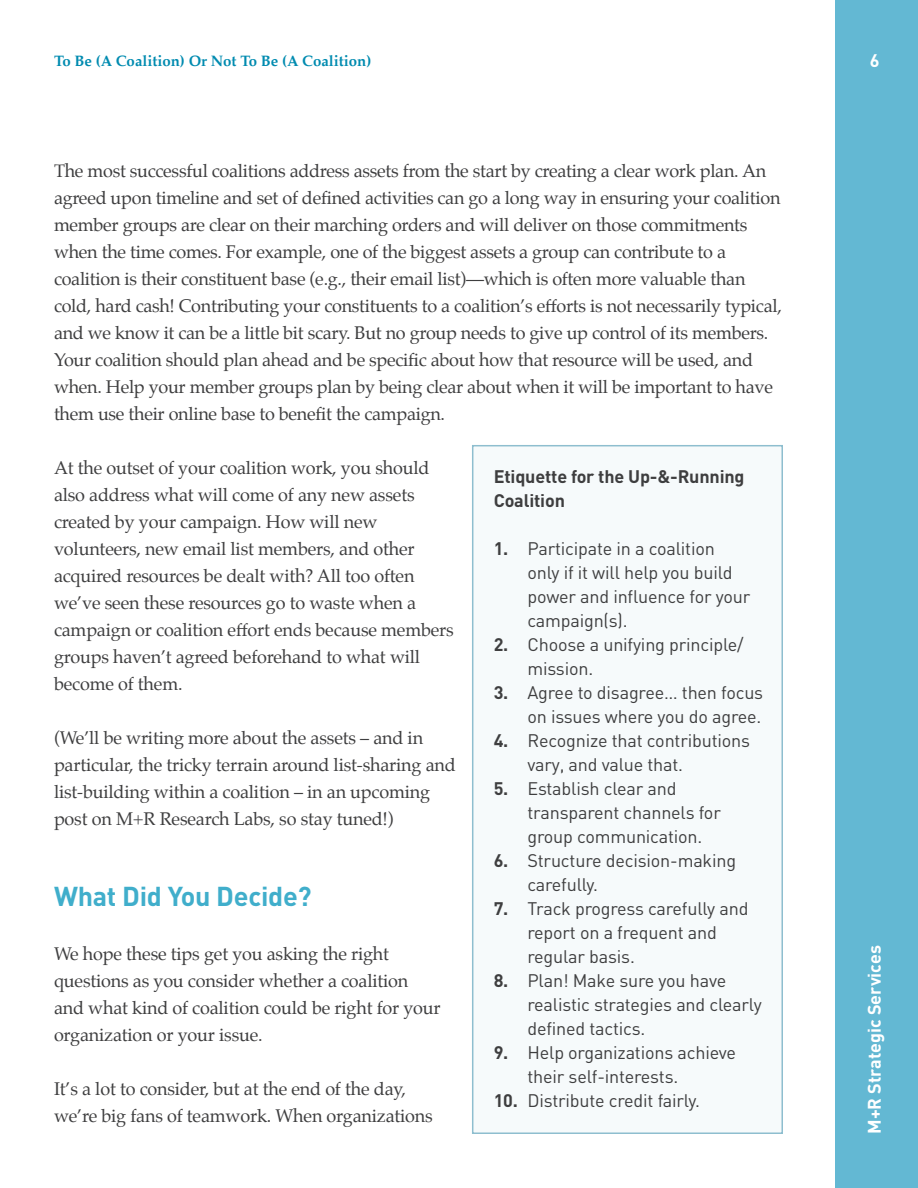
<style>
.page{position:relative;width:918px;height:1188px;background:#fff}
.page>*{position:absolute;margin:0;border:0;box-sizing:border-box;transform-origin:0 0}
.t1{font:700 27px "DIN";letter-spacing:-.01em;color:#40aecb}
.t2{font:18px/27px "Palatino";letter-spacing:-.015em;color:#3e3e3f}
.t3{font:18px/24px "DIN";letter-spacing:-.01em;color:#3e3e3f}
.t4{font:700 18px/24px "DIN";letter-spacing:-.01em;color:#3e3e3f}
.t5{font:700 18px "DIN";color:#fff}
.t6{font:700 15px "Palatino";color:#008bb0}
.s1{font-weight:700}
</style>
<div class="page">
<div style="left:835px;top:0;width:83px;height:1188px;background:#63b8d3"></div>
<div style="left:473px;top:446px;width:309px;height:687px;background:#f6fafb"></div>
<div style="left:472px;top:445px;width:311px;height:689px;border:2px solid #8ebecf"></div>
<p class="t6" style="left:54px;top:48px;width:319px">To Be (A Coalition) Or Not To Be (A Coalition)</p>
<p class="t5" style="left:870px;top:49px;width:11px">6</p>
<p class="t2" style="left:54px;top:157px;width:729px">The most successful coalitions address assets from the start by creating a clear work plan. An agreed upon timeline and set of defined activities can go a long way in ensuring your coalition member groups are clear on their marching orders and will deliver on those commitments when the time comes. For example, one of the biggest assets a group can contribute to a coalition is their constituent base (e.g., their email list)—which is often more valuable than cold, hard cash! Contributing your constituents to a coalition’s efforts is not necessarily typical, and we know it can be a little bit scary. But no group needs to give up control of its members.<br>Your coalition should plan ahead and be specific about how that resource will be used, and when. Help your member groups plan by being clear about when it will be important to have them use their online base to benefit the campaign.</p>
<p class="t2" style="left:54px;top:454px;width:401px">At the outset of your coalition work, you should also address what will come of any new assets created by your campaign. How will new volunteers, new email list members, and other acquired resources be dealt with? All too often we’ve seen these resources go to waste when a campaign or coalition effort ends because members groups haven’t agreed beforehand to what will become of them.</p>
<p class="t2" style="left:54px;top:724px;width:403px">(We’ll be writing more about the assets – and in particular, the tricky terrain around list-sharing and list-building within a coalition – in an upcoming post on M+R Research Labs, so stay tuned!)</p>
<p class="t4" style="left:494px;top:464px;width:252px">Etiquette for the Up-&amp;-Running<br>Coalition</p>
<p class="t3" style="left:527px;top:536px;width:224px;text-indent:-34px"><span class="s1">1.</span> Participate in a coalition only if it will help you build power and influence for your campaign(s).</p>
<p class="t3" style="left:527px;top:632px;width:218px;text-indent:-34px"><span class="s1">2.</span> Choose a unifying principle/ mission.</p>
<p class="t3" style="left:494px;top:680px;width:271px;text-align:right"><span class="s1">3.</span> Agree to disagree… then focus on issues where you do agree.</p>
<p class="t3" style="left:527px;top:728px;width:224px;text-indent:-34px"><span class="s1">4.</span> Recognize that contributions vary, and value that.</p>
<p class="t3" style="left:527px;top:776px;width:195px;text-indent:-34px"><span class="s1">5.</span> Establish clear and transparent channels for group communication.</p>
<p class="t3" style="left:527px;top:848px;width:210px;text-indent:-34px"><span class="s1">6.</span> Structure decision-making carefully.</p>
<p class="t3" style="left:527px;top:896px;width:223px;text-indent:-34px"><span class="s1">7.</span> Track progress carefully and report on a frequent and regular basis.</p>
<p class="t3" style="left:527px;top:968px;width:236px;text-indent:-34px"><span class="s1">8.</span> Plan! Make sure you have realistic strategies and clearly defined tactics.</p>
<p class="t3" style="left:527px;top:1040px;width:210px;text-indent:-34px"><span class="s1">9.</span> Help organizations achieve their self-interests.</p>
<p class="t3" style="left:494px;top:1088px;width:208px"><span class="s1">10.</span> Distribute credit fairly.</p>
<p class="t1" style="left:54px;top:878px;width:259px">What Did You Decide?</p>
<p class="t2" style="left:54px;top:940px;width:388px">We hope these tips get you asking the right questions as you consider whether a coalition and what kind of coalition could be right for your organization or your issue.</p>
<p class="t2" style="left:54px;top:1075px;width:380px">It’s a lot to consider, but at the end of the day, we’re big fans of teamwork. When organizations</p>
<p class="t5" style="left:863px;top:1134px;width:190px;rotate:-90deg">M+R Strategic Services</p>
</div>
